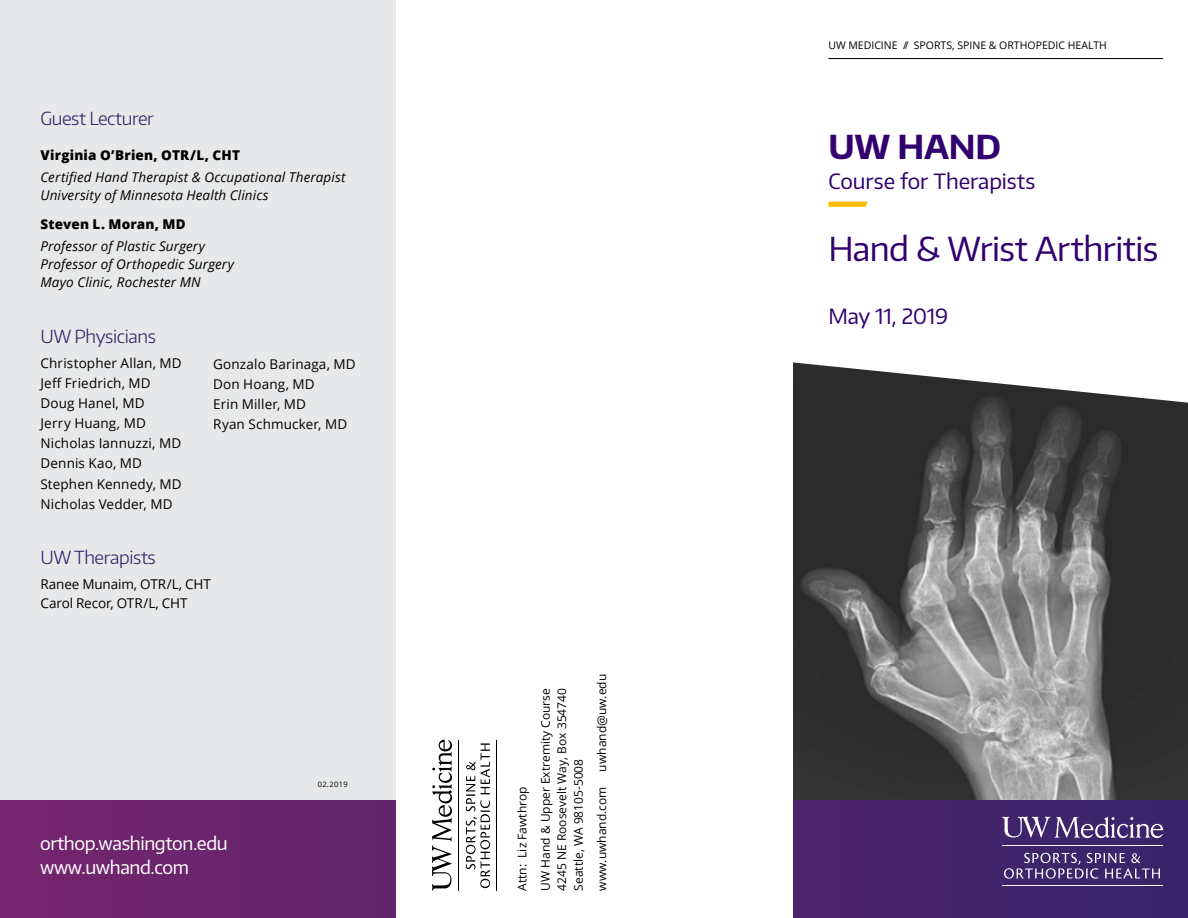
<style>
.page{position:relative;width:1188px;height:918px;background:#fff}
.page>*{position:absolute;margin:0;border:0;box-sizing:border-box;transform-origin:0 0}
.t1{font:33px "Encode Sans Normal";letter-spacing:-.015em;color:#31016f}
.t2{font:700 33px "Encode Sans Normal";color:#31016f}
.t3{font:21px "Encode Sans Normal";letter-spacing:-.005em;color:#31016f}
.t4{font:300 18px "Encode Sans Normal";letter-spacing:-.02em;color:#36246a}
.t5{font:18px/24px "Encode Sans Normal";letter-spacing:-.02em;color:#fff}
.t6{font:13.5px/20.1px "Open Sans";letter-spacing:.01em;color:#000}
.t7{font:italic 13.5px/18px "Open Sans";letter-spacing:.01em;color:#000}
.t8{font:800 13.5px "Open Sans";letter-spacing:.015em;color:#000}
.t9{font:13.5px/19.5px "Open Sans";letter-spacing:-.01em;color:#000}
.t10{font:12px/23.2px "Open Sans";color:#000}
.t11{font:10.5px "Open Sans";color:#000}
.t12{font:7.5px "Open Sans";letter-spacing:.05em;color:#000}
</style>
<div class="page">
<div style="left:0;top:0;width:396px;height:882px;background:#e6e8e9"></div>
<img style="left:793px;top:362px;width:395px;height:438px">
<svg style="left:0;top:800px;width:1188px;height:118px;background:#59246b"></svg>
<svg style="left:828px;top:202px;width:40px;height:5px"></svg>
<hr style="left:828px;top:58px;width:335px;height:1px;background:#000">
<hr style="left:1002px;top:885px;width:161px;height:1px;background:#fff">
<hr style="left:1002px;top:845px;width:161px;height:1px;background:#fff">
<svg style="left:1004px;top:853px;width:156px;height:26px;background:#604c86"></svg>
<svg style="left:1002px;top:817px;width:161px;height:21px;background:#6f5c91"></svg>
<div style="left:396px;top:0;width:396px;height:918px;background:#fff"></div>
<hr style="left:496px;top:740px;width:1px;height:151px;background:#000">
<hr style="left:458px;top:740px;width:1px;height:151px;background:#000">
<svg style="left:466px;top:743px;width:24px;height:145px"></svg>
<svg style="left:432px;top:740px;width:20px;height:151px"></svg>
<h3 class="t4" style="left:40px;top:107px;width:115px">Guest Lecturer</h3>
<p class="t8" style="left:40px;top:144px;width:201px">Virginia O’Brien, OTR/L, CHT</p>
<p class="t7" style="left:40px;top:168px;width:307px">Certified Hand Therapist &amp; Occupational Therapist<br>University of Minnesota Health Clinics</p>
<p class="t8" style="left:40px;top:214px;width:147px">Steven L. Moran, MD</p>
<p class="t7" style="left:40px;top:237px;width:195px">Professor of Plastic Surgery<br>Professor of Orthopedic Surgery<br>Mayo Clinic, Rochester MN</p>
<h3 class="t4" style="left:40px;top:324px;width:117px">UW Physicians</h3>
<p class="t6" style="left:40px;top:353px;width:143px">Christopher Allan, MD<br>Jeff Friedrich, MD<br>Doug Hanel, MD<br>Jerry Huang, MD<br>Nicholas Iannuzzi, MD<br>Dennis Kao, MD<br>Stephen Kennedy, MD<br>Nicholas Vedder, MD</p>
<h3 class="t4" style="left:40px;top:546px;width:117px">UW Therapists</h3>
<p class="t9" style="left:40px;top:574px;width:172px">Ranee Munaim, OTR/L, CHT<br>Carol Recor, OTR/L, CHT</p>
<p class="t6" style="left:213px;top:354px;width:144px">Gonzalo Barinaga, MD<br>Don Hoang, MD<br>Erin Miller, MD<br>Ryan Schmucker, MD</p>
<h3 class="t5" style="left:40px;top:831px;width:189px">orthop.washington.edu www.uwhand.com</h3>
<p class="t12" style="left:318px;top:779px;width:31px">02.2019</p>
<p class="t10" style="left:510px;top:891px;width:204px;rotate:-90deg">Attn: Liz Fawthrop<br>UW Hand &amp; Upper Extremity Course</p>
<p class="t10" style="left:553px;top:891px;width:204px;line-height:16.5px;rotate:-90deg">4245 NE Roosevelt Way, Box 354740<br>Seattle, WA 98105-5008</p>
<p class="t10" style="left:590px;top:772px;width:99px;rotate:-90deg">uwhand@uw.edu</p>
<p class="t10" style="left:590px;top:891px;width:105px;rotate:-90deg">www.uwhand.com</p>
<p class="t11" style="left:828px;top:38px;width:280px">UW MEDICINE // SPORTS, SPINE &amp; ORTHOPEDIC HEALTH</p>
<h1 class="t2" style="left:828px;top:125px;width:174px">UW HAND</h1>
<h2 class="t3" style="left:828px;top:167px;width:209px">Course for Therapists</h2>
<h1 class="t1" style="left:828px;top:227px;width:331px">Hand &amp; Wrist Arthritis</h1>
<h2 class="t3" style="left:828px;top:302px;width:121px">May 11, 2019</h2>
</div>
